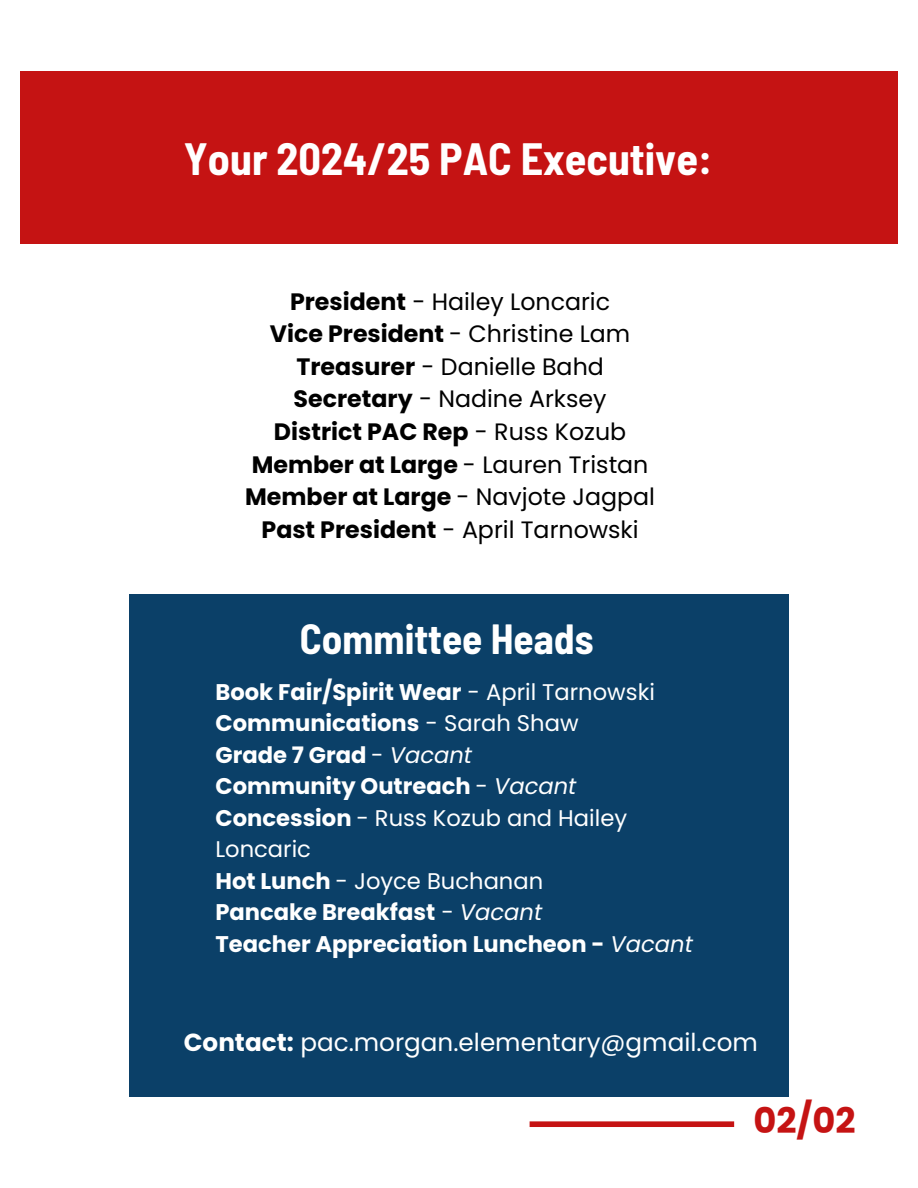
<style>
.page{position:relative;width:918px;height:1188px;background:#fff}
.page>*{position:absolute;margin:0;border:0;box-sizing:border-box;transform-origin:0 0}
.t1{font:700 semi-condensed 44.25px "Barlow";color:#fff}
.t2{font:700 semi-condensed 41.25px "Barlow";color:#fff}
.t3{font:700 35.25px "Poppins";color:#c51313}
.t4{font:24.75px "Poppins";color:#fff}
.t5{font:23.7px "Poppins";color:#000}
.t6{font:700 23.7px "Poppins";color:#000}
.t7{font:700 22.65px "Poppins";color:#fff}
.t8{font:22.65px/31.5px "Poppins";color:#fff}
.s1{font-weight:700}
.s2{font-weight:400}
.s3{font-weight:400;font-style:italic}
</style>
<div class="page">
<div style="left:129px;top:594px;width:659px;height:502px;background:#0b4068"></div>
<div style="left:20px;top:71px;width:878px;height:173px;background:#c51313"></div>
<div style="left:530px;top:1121px;width:204px;height:6px;background:#c51313"></div>
<h1 class="t1" style="left:184px;top:131px;width:530px">Your 2024/25 PAC Executive:</h1>
<p class="t5" style="left:290px;top:285px;width:322px"><span class="s1">President</span> - Hailey Loncaric</p>
<p class="t6" style="left:270px;top:317px;width:362px">Vice President <span class="s2">- Christine Lam</span></p>
<p class="t5" style="left:296px;top:350px;width:309px"><span class="s1">Treasurer</span> - Danielle Bahd</p>
<p class="t5" style="left:294px;top:383px;width:314px"><span class="s1">Secretary</span> - Nadine Arksey</p>
<p class="t6" style="left:274px;top:415px;width:354px">District PAC Rep <span class="s2">- Russ Kozub</span></p>
<p class="t5" style="left:252px;top:448px;width:398px"><span class="s1">Member at Large</span> - Lauren Tristan</p>
<p class="t5" style="left:245px;top:480px;width:411px"><span class="s1">Member at Large</span> - Navjote Jagpal</p>
<p class="t5" style="left:262px;top:513px;width:379px"><span class="s1">Past President</span> - April Tarnowski</p>
<h1 class="t2" style="left:300px;top:613px;width:295px">Committee Heads</h1>
<p class="t7" style="left:215px;top:676px;width:441px">Book Fair/Spirit Wear <span class="s2">- April Tarnowski</span></p>
<p class="t7" style="left:215px;top:707px;width:365px">Communications <span class="s2">- Sarah Shaw</span></p>
<p class="t7" style="left:215px;top:739px;width:258px">Grade 7 Grad <span class="s2">-</span> <span class="s3">Vacant</span></p>
<p class="t7" style="left:215px;top:770px;width:363px">Community Outreach <span class="s2">-</span> <span class="s3">Vacant</span></p>
<p class="t8" style="left:215px;top:802px;width:413px"><span class="s1">Concession</span> - Russ Kozub and Hailey<br>Loncaric</p>
<p class="t8" style="left:215px;top:865px;width:329px"><span class="s1">Hot Lunch</span> - Joyce Buchanan</p>
<p class="t7" style="left:215px;top:896px;width:328px">Pancake Breakfast <span class="s2">-</span> <span class="s3">Vacant</span></p>
<p class="t7" style="left:215px;top:928px;width:479px">Teacher Appreciation Luncheon - <span class="s3">Vacant</span></p>
<h2 class="t4" style="left:184px;top:1025px;width:576px"><span class="s1">Contact:</span> pac.morgan.elementary@gmail.com</h2>
<p class="t3" style="left:753px;top:1096px;width:104px">02/02</p>
</div>
